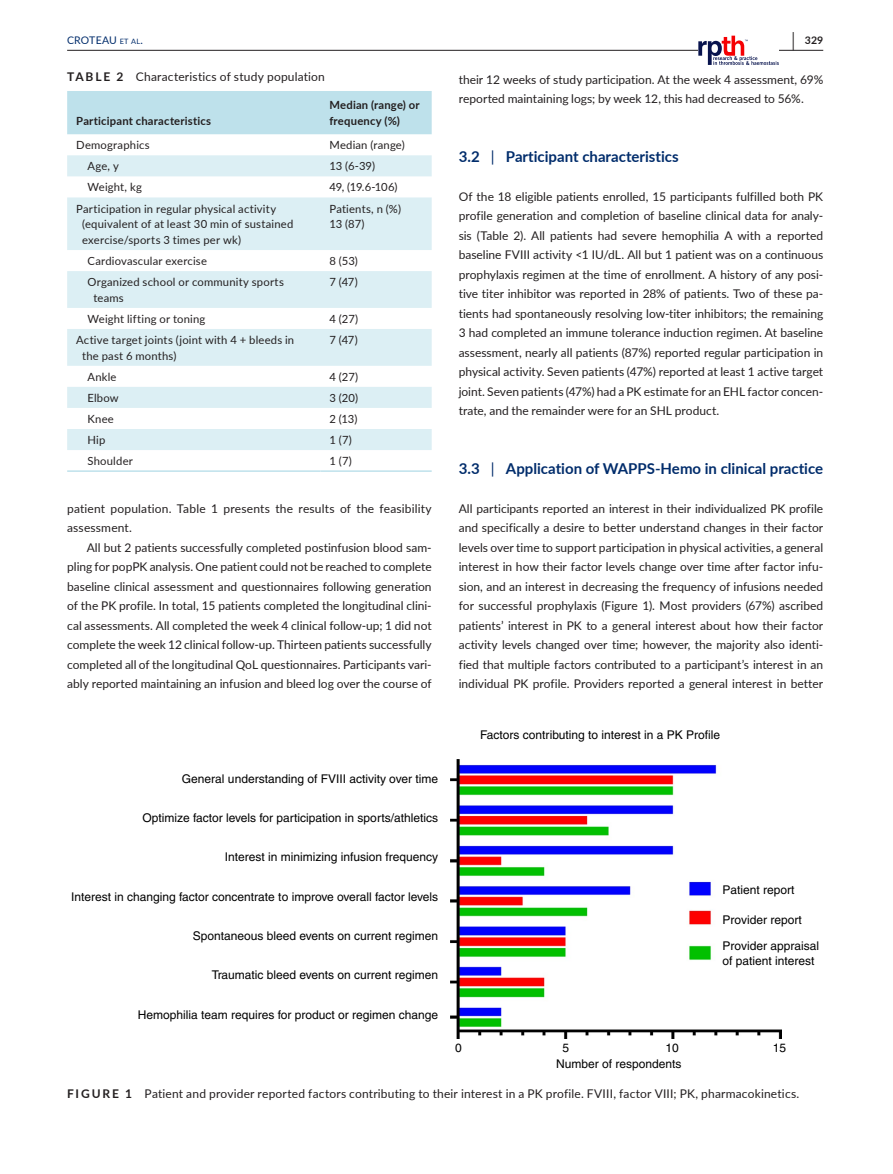
<style>
.page{position:relative;width:893px;height:1174px;background:#fff}
.page>*{position:absolute;margin:0;border:0;box-sizing:border-box;transform-origin:0 0}
.t1{font:700 19.5px "Lato";color:#231f20;scale:.48 1}
.t2{font:700 15px "Lato";color:#002c6b}
.t3{font:12px/19.5px "Lato";letter-spacing:.005em;color:#231f20;text-align:justify}
.t4{font:12px/14.4px "Helvetica";color:#000}
.t5{font:11.25px/15.8px "Lato";letter-spacing:.015em;color:#231f20}
.t6{font:700 11.25px/15.8px "Lato";letter-spacing:.02em;color:#231f20}
.t7{font:10.5px "Lato";letter-spacing:.01em;color:#002c6b}
.t8{font:700 10.5px "Lato";color:#231f20}
.s1{font-size:7.35px}
.s2{font-weight:700}
.s3{font-weight:400}
</style>
<div class="page">
<hr style="left:67px;top:50px;width:756px;height:1px;background:#231f20">
<svg style="left:698px;top:36px;width:81px;height:29px"></svg>
<div style="left:67px;top:91px;width:365px;height:43px;background:#bee1eb"></div>
<svg style="left:67px;top:155px;width:365px;height:295px;fill:#dceff4"></svg>
<hr style="left:67px;top:470px;width:253px;height:2px;background:#bee1eb">
<hr style="left:320px;top:470px;width:112px;height:2px;background:#bee1eb">
<img style="left:450px;top:759px;width:332px;height:279px">
<h1 class="t1" style="left:792px;top:25px;width:7px">|</h1>
<p class="t7" style="left:67px;top:33px;width:77px">CROTEAU <span class="s1">et al</span>.</p>
<p class="t8" style="left:805px;top:33px;width:20px">329</p>
<p class="t3" style="left:67px;top:67px;width:259px"><span class="s2">TABLE 2</span> Characteristics of study population</p>
<p class="t6" style="left:76px;top:113px;width:137px">Participant characteristics</p>
<p class="t6" style="left:329px;top:97px;width:92px">Median (range) or frequency (%)</p>
<p class="t5" style="left:76px;top:137px;width:75px">Demographics</p>
<p class="t5" style="left:329px;top:137px;width:77px">Median (range)</p>
<p class="t5" style="left:87px;top:158px;width:33px">Age, y</p>
<p class="t5" style="left:329px;top:158px;width:47px">13 (6-39)</p>
<p class="t5" style="left:87px;top:179px;width:56px">Weight, kg</p>
<p class="t5" style="left:329px;top:179px;width:70px">49, (19.6-106)</p>
<p class="t5" style="left:82px;top:200px;width:213px;text-indent:-6px">Participation in regular physical activity (equivalent of at least 30 min of sustained exercise/sports 3 times per wk)</p>
<p class="t5" style="left:329px;top:200px;width:73px">Patients, n (%)<br>13 (87)</p>
<p class="t5" style="left:87px;top:253px;width:121px">Cardiovascular exercise</p>
<p class="t5" style="left:329px;top:253px;width:30px">8 (53)</p>
<p class="t5" style="left:93px;top:274px;width:192px;text-indent:-6px">Organized school or community sports teams</p>
<p class="t5" style="left:329px;top:274px;width:30px">7 (47)</p>
<p class="t5" style="left:87px;top:310px;width:119px">Weight lifting or toning</p>
<p class="t5" style="left:329px;top:310px;width:30px">4 (27)</p>
<p class="t5" style="left:82px;top:332px;width:214px;text-indent:-6px">Active target joints (joint with 4 + bleeds in the past 6 months)</p>
<p class="t5" style="left:329px;top:332px;width:30px">7 (47)</p>
<p class="t5" style="left:87px;top:368px;width:31px">Ankle</p>
<p class="t5" style="left:329px;top:368px;width:30px">4 (27)</p>
<p class="t5" style="left:87px;top:389px;width:33px">Elbow</p>
<p class="t5" style="left:329px;top:389px;width:30px">3 (20)</p>
<p class="t5" style="left:87px;top:410px;width:28px">Knee</p>
<p class="t5" style="left:329px;top:410px;width:30px">2 (13)</p>
<p class="t5" style="left:87px;top:431px;width:19px">Hip</p>
<p class="t5" style="left:329px;top:431px;width:24px">1 (7)</p>
<p class="t5" style="left:87px;top:453px;width:47px">Shoulder</p>
<p class="t5" style="left:329px;top:453px;width:24px">1 (7)</p>
<p class="t3" style="left:67px;top:498px;width:366px">patient population. Table 1 presents the results of the feasibility assessment.</p>
<p class="t3" style="left:67px;top:537px;width:366px;text-indent:20px">All but 2 patients successfully completed postinfusion blood sam&shy;pling for popPK analysis. One patient could not be reached to complete baseline clinical assessment and questionnaires following generation of the PK profile. In total, 15 patients completed the longitudinal clini&shy;cal assessments. All completed the week 4 clinical follow-up; 1 did not complete the week 12 clinical follow-up. Thirteen patients successfully completed all of the longitudinal QoL questionnaires. Participants vari&shy;ably reported maintaining an infusion and bleed log over the course of</p>
<p class="t4" style="left:182px;top:771px;width:258px">General understanding of FVIII activity over time</p>
<p class="t4" style="left:143px;top:810px;width:297px">Optimize factor levels for participation in sports/athletics</p>
<p class="t4" style="left:225px;top:850px;width:215px">Interest in minimizing infusion frequency</p>
<p class="t4" style="left:71px;top:889px;width:368px">Interest in changing factor concentrate to improve overall factor levels</p>
<p class="t4" style="left:193px;top:928px;width:247px">Spontaneous bleed events on current regimen</p>
<p class="t4" style="left:212px;top:967px;width:228px">Traumatic bleed events on current regimen</p>
<p class="t4" style="left:138px;top:1007px;width:302px">Hemophilia team requires for product or regimen change</p>
<p class="t3" style="left:459px;top:69px;width:366px">their 12 weeks of study participation. At the week 4 assessment, 69% reported maintaining logs; by week 12, this had decreased to 56%.</p>
<p class="t2" style="left:459px;top:145px;width:221px">3.2 <span class="s3">|</span> Participant characteristics</p>
<p class="t3" style="left:459px;top:186px;width:366px">Of the 18 eligible patients enrolled, 15 participants fulfilled both PK profile generation and completion of baseline clinical data for analy&shy;sis (Table 2). All patients had severe hemophilia A with a reported baseline FVIII activity &lt;1 IU/dL. All but 1 patient was on a continuous prophylaxis regimen at the time of enrollment. A history of any posi&shy;tive titer inhibitor was reported in 28% of patients. Two of these pa&shy;tients had spontaneously resolving low-titer inhibitors; the remaining 3 had completed an immune tolerance induction regimen. At baseline assessment, nearly all patients (87%) reported regular participation in physical activity. Seven patients (47%) reported at least 1 active target joint. Seven patients (47%) had a PK estimate for an EHL factor concen&shy;trate, and the remainder were for an SHL product.</p>
<p class="t2" style="left:459px;top:457px;width:366px">3.3 <span class="s3">|</span> Application of WAPPS-Hemo in clinical practice</p>
<p class="t3" style="left:459px;top:498px;width:366px">All participants reported an interest in their individualized PK profile and specifically a desire to better understand changes in their factor levels over time to support participation in physical activities, a general interest in how their factor levels change over time after factor infu&shy;sion, and an interest in decreasing the frequency of infusions needed for successful prophylaxis (Figure 1). Most providers (67%) ascribed patients’ interest in PK to a general interest about how their factor activity levels changed over time; however, the majority also identi&shy;fied that multiple factors contributed to a participant’s interest in an individual PK profile. Providers reported a general interest in better</p>
<p class="t4" style="left:480px;top:728px;width:242px">Factors contributing to interest in a PK Profile</p>
<p class="t4" style="left:455px;top:1041px;width:8px">0</p>
<p class="t4" style="left:562px;top:1041px;width:8px">5</p>
<p class="t4" style="left:665px;top:1041px;width:15px">10</p>
<p class="t4" style="left:556px;top:1057px;width:127px">Number of respondents</p>
<p class="t4" style="left:722px;top:882px;width:74px">Patient report</p>
<p class="t4" style="left:722px;top:912px;width:81px">Provider report</p>
<p class="t4" style="left:722px;top:938px;width:98px">Provider appraisal of patient interest</p>
<p class="t4" style="left:773px;top:1041px;width:15px">15</p>
<p class="t3" style="left:67px;top:1083px;width:734px"><span class="s2">FIGURE 1</span> Patient and provider reported factors contributing to their interest in a PK profile. FVIII, factor VIII; PK, pharmacokinetics.</p>
</div>
